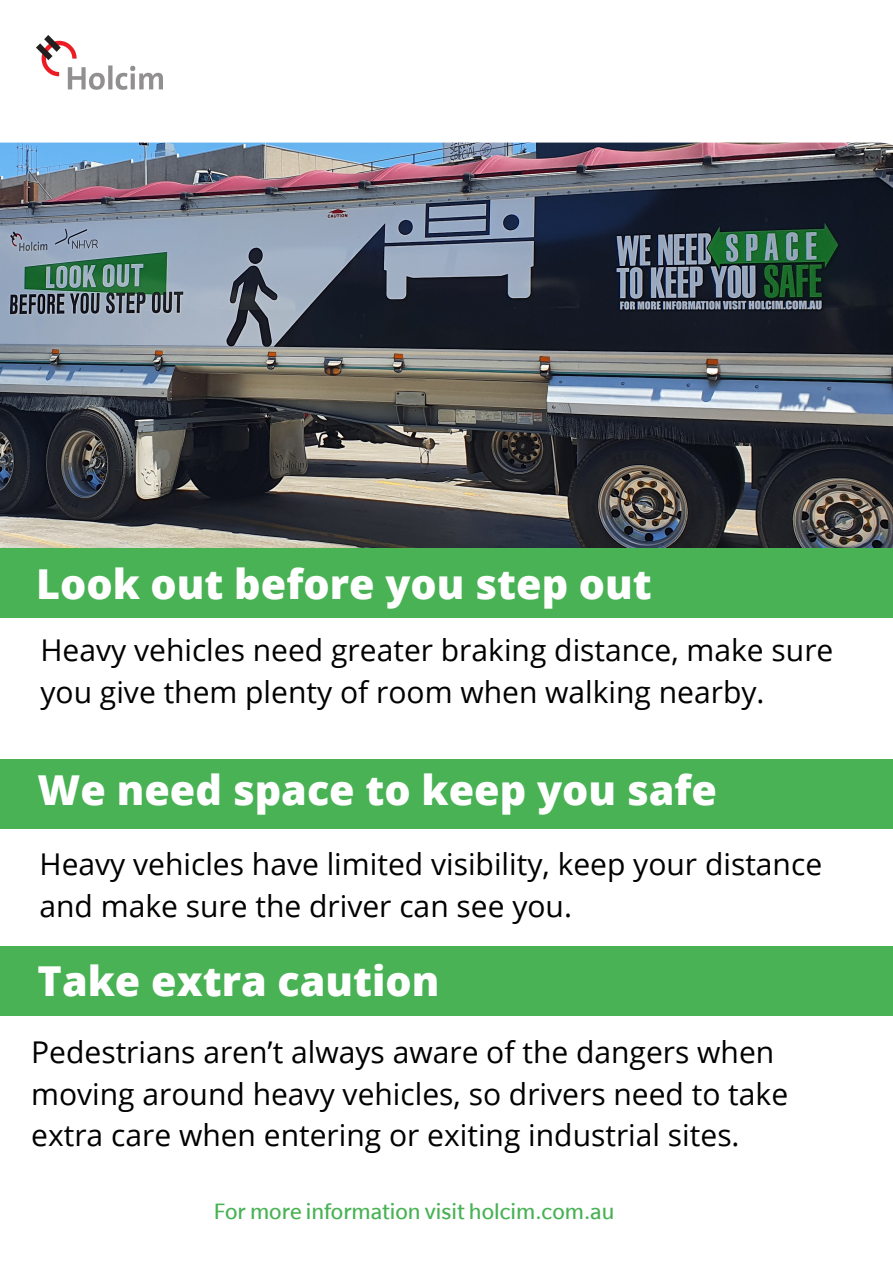
<style>
.page{position:relative;width:893px;height:1263px;background:#fff}
.page>*{position:absolute;margin:0;border:0;box-sizing:border-box;transform-origin:0 0}
.t1{font:800 41.25px "Open Sans";color:#fff}
.t2{font:30px/41.6px "Open Sans";color:#000}
.t3{font:24px "Slate";color:#48b254}
</style>
<div class="page">
<img style="left:0;top:143px;width:893px;height:406px">
<img style="left:36px;top:35px;width:127px;height:54px">
<div style="left:0;top:549px;width:893px;height:69px;background:#48b254"></div>
<div style="left:0;top:760px;width:893px;height:69px;background:#48b254"></div>
<div style="left:0;top:946px;width:893px;height:69px;background:#48b254"></div>
<p class="t1" style="left:36px;top:555px;width:617px">Look out before you step out</p>
<p class="t2" style="left:40px;top:628px;width:794px">Heavy vehicles need greater braking distance, make sure you give them plenty of room when walking nearby.</p>
<p class="t1" style="left:38px;top:761px;width:681px">We need space to keep you safe</p>
<p class="t2" style="left:40px;top:842px;width:784px">Heavy vehicles have limited visibility, keep your distance and make sure the driver can see you.</p>
<p class="t1" style="left:38px;top:952px;width:403px">Take extra caution</p>
<p class="t2" style="left:31px;top:1030px;width:758px">Pedestrians aren’t always aware of the dangers when moving around heavy vehicles, so drivers need to take extra care when entering or exiting industrial sites.</p>
<p class="t3" style="left:214px;top:1198px;width:402px">For more information visit holcim.com.au</p>
</div>
